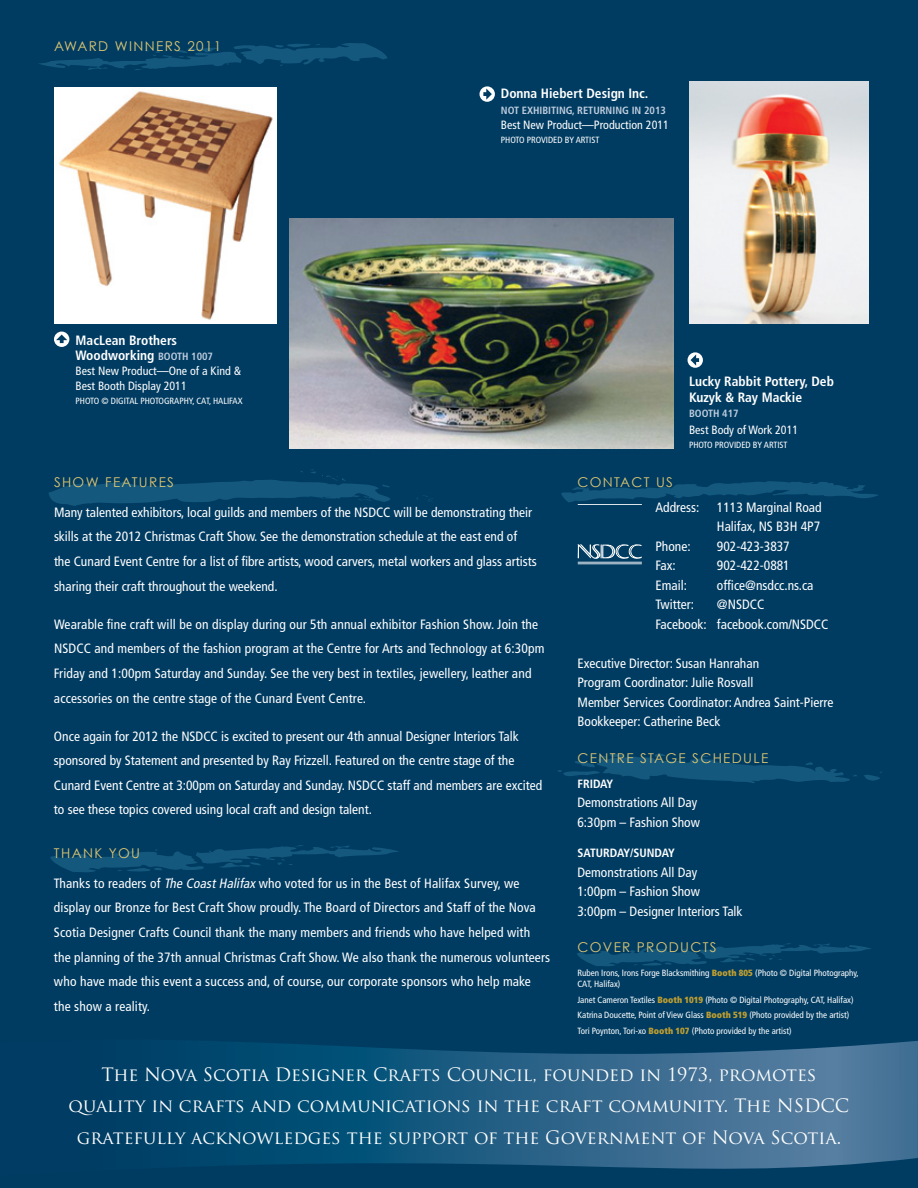
<style>
.page{position:relative;width:918px;height:1188px;background:#003c62}
.page>*{position:absolute;margin:0;border:0;box-sizing:border-box;transform-origin:0 0}
.t1{font:18px/31.5px "Trajan Pro";color:#fff;text-align:center}
.t2{font:condensed 13.5px/24.6px "Frutiger";color:#fff}
.t3{font:700 condensed 13.5px/15.8px "Frutiger";color:#fff}
.t4{font:13.5px "Century Gothic";letter-spacing:.1em;color:#e0c772}
.t5{font:condensed 12px/15px "Frutiger";color:#fff}
.t6{font:700 condensed 12px "Frutiger";color:#fff}
.t7{font:700 condensed 10.5px "Frutiger";color:#c0cdde}
.t8{font:condensed 9px/15.9px "Frutiger";color:#fff}
.s1{font-size:10.5px;color:#c0cdde}
.s2{font-style:italic}
.s3{font-weight:900;color:#c09e2f}
</style>
<div class="page">
<svg style="left:0;top:1040px;width:918px;height:136px;background:#1b567c"></svg>
<svg style="left:416px;top:495px;width:17px;height:6px"></svg>
<svg style="left:48px;top:469px;width:348px;height:37px;background:#08486e"></svg>
<svg style="left:50px;top:842px;width:350px;height:32px;background:#06446a"></svg>
<svg style="left:38px;top:42px;width:350px;height:31px;background:#06456b"></svg>
<svg style="left:577px;top:941px;width:295px;height:26px;background:#06456b"></svg>
<svg style="left:557px;top:753px;width:325px;height:31px;background:#08476d"></svg>
<svg style="left:561px;top:481px;width:318px;height:83px;background:#064267"></svg>
<svg style="left:480px;top:86px;width:15px;height:16px"></svg>
<svg style="left:54px;top:332px;width:15px;height:15px"></svg>
<svg style="left:688px;top:352px;width:15px;height:16px"></svg>
<img style="left:289px;top:218px;width:384px;height:230px">
<img style="left:54px;top:87px;width:222px;height:236px">
<img style="left:689px;top:81px;width:179px;height:243px">
<p class="t4" style="left:54px;top:38px;width:169px">AWARD WINN ERS 2011</p>
<p class="t3" style="left:76px;top:332px;width:103px">MacLean Brothers<br>Woodworking <span class="s1">booth</span></p>
<p class="t7" style="left:191px;top:351px;width:23px">1007</p>
<p class="t5" style="left:76px;top:364px;width:167px">Best New Product—One of a Kind &amp;<br>Best Booth Display 2011</p>
<p class="t8" style="left:76px;top:393px;width:168px">Photo © Digital Photography, CAT, Halifax</p>
<p class="t3" style="left:501px;top:86px;width:149px">Donna Hiebert Design Inc.</p>
<p class="t7" style="left:501px;top:104px;width:38px">Not Exhibiting</p>
<p class="t7" style="left:572px;top:104px;width:35px">, returning</p>
<p class="t7" style="left:632px;top:104px;width:36px">in 2013</p>
<p class="t5" style="left:501px;top:117px;width:170px">Best New Product—Production 2011</p>
<p class="t8" style="left:501px;top:132px;width:100px">photo provided by artist</p>
<p class="t3" style="left:689px;top:373px;width:146px">Lucky Rabbit Pottery, Deb<br>Kuzyk &amp; Ray Mackie</p>
<p class="t7" style="left:689px;top:408px;width:13px">Booth</p>
<p class="t7" style="left:722px;top:408px;width:18px">417</p>
<p class="t5" style="left:689px;top:422px;width:111px">Best Body of Work 2011</p>
<p class="t8" style="left:689px;top:437px;width:100px">photo provided by artist</p>
<p class="t4" style="left:578px;top:474px;width:97px">CONTACT US</p>
<p class="t2" style="left:655px;top:495px;width:45px">Address:</p>
<p class="t2" style="left:717px;top:495px;width:106px">1113 Marginal Road</p>
<p class="t2" style="left:655px;top:514px;width:36px">H</p>
<p class="t2" style="left:725px;top:514px;width:97px">alifax, NS B3H 4P7</p>
<p class="t2" style="left:655px;top:534px;width:37px">Phone:</p>
<p class="t2" style="left:717px;top:534px;width:74px">902-423-3837</p>
<p class="t2" style="left:655px;top:553px;width:22px">Fax:</p>
<p class="t2" style="left:717px;top:553px;width:74px">902-422-0881</p>
<p class="t2" style="left:655px;top:573px;width:33px">Email:</p>
<p class="t2" style="left:717px;top:573px;width:98px">office@nsdcc.ns.ca</p>
<p class="t2" style="left:655px;top:592px;width:40px">Twitter:</p>
<p class="t4" style="left:54px;top:474px;width:122px">SHOW FEATURES</p>
<p class="t2" style="left:54px;top:500px;width:484px">Many talented exhibitors, local guilds and members of the NSDCC will be demonstrating their skills at the 2012 Christmas Craft Show. See the demonstration schedule at the east end of the Cunard Event Centre for a list of fibre artists, wood carvers, metal workers and glass artists sharing their craft throughout the weekend.</p>
<p class="t2" style="left:54px;top:612px;width:492px">Wearable fine craft will be on display during our 5th annual exhibitor Fashion Show. Join the NSDCC and members of the fashion program at the Centre for Arts and Technology at 6:30pm Friday and 1:00pm Saturday and Sunday. See the very best in textiles, jewellery, leather and accessories on the centre stage of the Cunard Event Centre.</p>
<p class="t2" style="left:54px;top:724px;width:490px">Once again for 2012 the NSDCC is excited to present our 4th annual Designer Interiors Talk sponsored by Statement and presented by Ray Frizzell. Featured on the centre stage of the Cunard Event Centre at 3:00pm on Saturday and Sunday. NSDCC staff and members are excited to see these topics covered using local craft and design talent.</p>
<p class="t4" style="left:54px;top:845px;width:88px">THAN K YOU</p>
<p class="t2" style="left:54px;top:871px;width:498px">Thanks to readers of <span class="s2">The CoastHalifax</span> who voted for us in the Best of Halifax Survey, we display our Bronze for Best Craft Show proudly. The Board of Directors and Staff of the Nova Scotia Designer Crafts Council thank the many members and friends who have helped with the planning of the 37th annual Christmas Craft Show. We also thank the numerous volunteers who have made this event a success and, of course, our corporate sponsors who help make the show a reality.</p>
<p class="t2" style="left:655px;top:595px;width:175px;line-height:19.5px;text-align:center">@NSDCC<br>Facebook: facebook.com/NSDCC</p>
<p class="t2" style="left:578px;top:653px;width:257px;line-height:19.5px">Executive Director: Susan Hanrahan<br>Program Coordinator: Julie Rosvall<br>Member Services Coordinator: Andrea Saint-Pierre Bookkeeper: Catherine Beck</p>
<p class="t4" style="left:578px;top:750px;width:192px">CENTRE STAGE SCHEDULE</p>
<p class="t6" style="left:578px;top:776px;width:13px">Friday</p>
<p class="t2" style="left:578px;top:793px;width:124px;line-height:19.5px">Demonstrations All Day<br>6:30pm – Fashion Show</p>
<p class="t6" style="left:578px;top:846px;width:34px">Saturday</p>
<p class="t6" style="left:630px;top:846px;width:25px">/Sunday</p>
<p class="t2" style="left:578px;top:862px;width:167px;line-height:19.5px">Demonstrations All Day<br>1:00pm – Fashion Show<br>3:00pm – Designer Interiors Talk</p>
<p class="t4" style="left:578px;top:939px;width:141px">COVER PRODUCTS</p>
<p class="t8" style="left:578px;top:968px;width:283px;line-height:10.5px">Ruben Irons, Irons Forge Blacksmithing <span class="s3">Booth 805</span> (Photo © Digital Photography,<br>CAT, Halifax)</p>
<p class="t8" style="left:578px;top:992px;width:278px">Janet Cameron Textiles <span class="s3">Booth 1019</span> (Photo © Digital Photography, CAT, Halifax)<br>Katrina Doucette, Point of View Glass <span class="s3">Booth 519</span> (Photo provided by the artist)<br>Tori Poynton, Tori-xo <span class="s3">Booth 107</span> (Photo provided by the artist)</p>
<h1 class="t1" style="left:69px;top:1058px;width:782px">The Nova Scotia Designer Crafts Council, founded in 1973, promotes quality in crafts and communications in the craft community. The NSDCC gratefully acknowledges the support of the Government of Nova Scotia.</h1>
</div>
